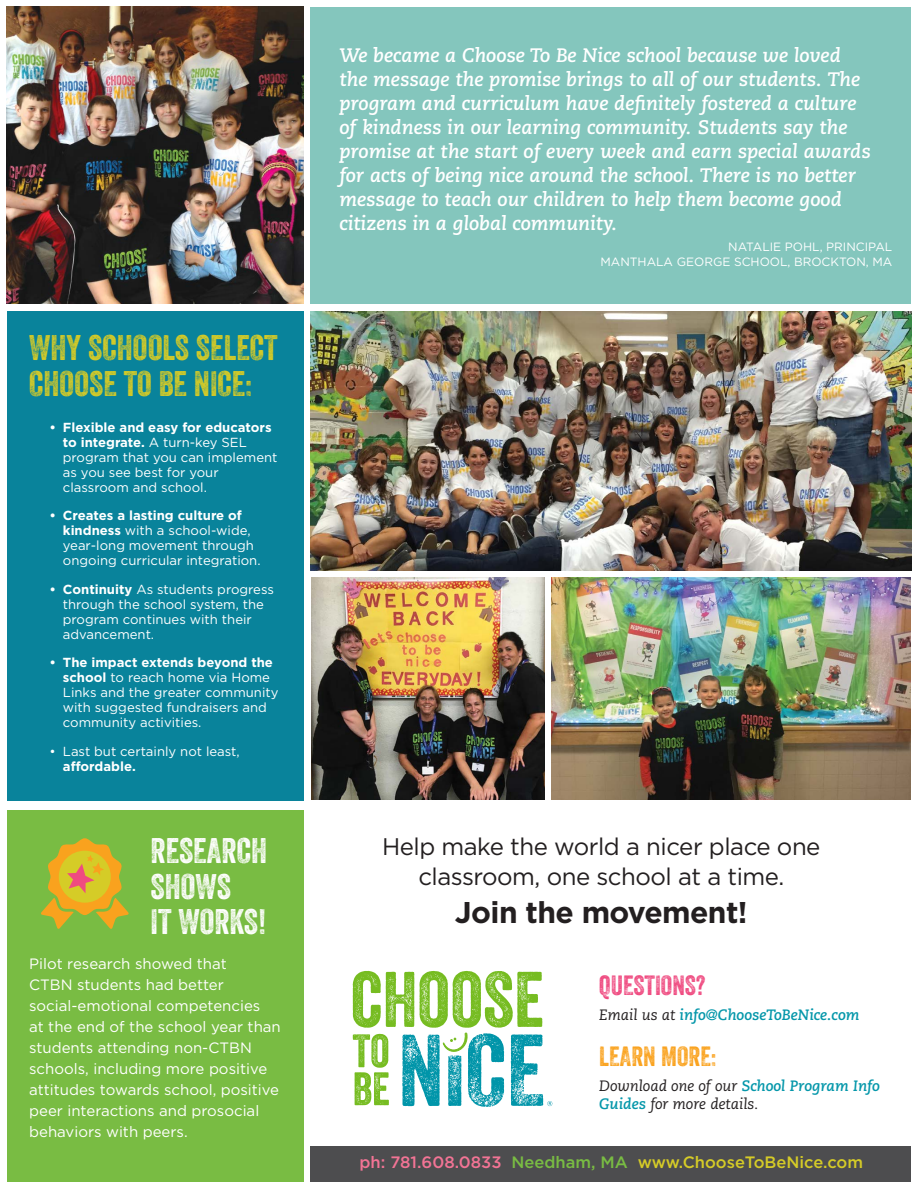
<style>
.page{position:relative;width:918px;height:1188px;background:#fff}
.page>*{position:absolute;margin:0;border:0;box-sizing:border-box;transform-origin:0 0}
.t1{font:34.5px/36px "Veneer Two";color:#d5cb27}
.t2{font:34.5px/36px "Veneer Two";color:#fff}
.t3{font:700 30px "Gotham";letter-spacing:-.02em;color:#231f20}
.t4{font:27px "Veneer Two";color:#ef4a80}
.t5{font:27px "Veneer Two";color:#faa21d}
.t6{font:24px/30px "Gotham";letter-spacing:-.02em;color:#231f20;text-align:center}
.t7{font:italic 700 19.5px/24px "Caecilia";color:#fff}
.t8{font:500 16.5px "Gotham";color:#d5cb27}
.t9{font:15px/21px "Gotham";color:#fff}
.t10{font:italic 15px/18px "Caecilia";color:#231f20}
.t11{font:italic 700 15px "Caecilia";color:#0597aa}
.t12{font:13.2px/15px "Gotham";color:#fff}
.t13{font:700 13.2px "Gotham";color:#fff}
.t14{font:12px/15px "Gotham";color:#fff;text-align:right}
.s1{font-weight:700}
.s2{font-weight:400;color:#231f20}
.s3{font-weight:700;color:#0597aa}
.s4{color:#f27495}
.s5{color:#79bc43}
</style>
<div class="page">
<div style="left:7px;top:311px;width:297px;height:489px;background:#09839b"></div>
<div style="left:7px;top:810px;width:297px;height:371px;background:#79bc43"></div>
<div style="left:310px;top:1146px;width:601px;height:35px;background:#4d4d4f"></div>
<img style="left:7px;top:7px;width:296px;height:296px">
<div style="left:310px;top:7px;width:601px;height:296px;background:#84c6bd"></div>
<img style="left:310px;top:311px;width:601px;height:259px">
<svg style="left:353px;top:971px;width:199px;height:136px"></svg>
<svg style="left:41px;top:838px;width:88px;height:91px"></svg>
<img style="left:311px;top:578px;width:233px;height:221px">
<img style="left:552px;top:578px;width:358px;height:221px">
<h1 class="t1" style="left:29px;top:330px;width:250px">WHY SCHOOLS SELECT<br>CHOOSE TO BE NICE:</h1>
<p class="t12" style="left:63px;top:419px;width:216px;text-indent:-14px"><span class="s1">• Flexible and easy for educators to integrate.</span> A turn-key SEL program that you can implement as you see best for your classroom and school.</p>
<p class="t12" style="left:63px;top:508px;width:199px;text-indent:-14px"><span class="s1">• Creates a lasting culture of kindness</span> with a school-wide, year-long movement through ongoing curricular integration.</p>
<p class="t12" style="left:63px;top:581px;width:213px;text-indent:-13px"><span class="s1">• Continuity</span> As students progress through the school system, the program continues with their advancement.</p>
<p class="t12" style="left:63px;top:655px;width:217px;text-indent:-14px"><span class="s1">• The impact extends beyond the school</span> to reach home via Home<br>Links and the greater community with suggested fundraisers and community activities.</p>
<p class="t12" style="left:49px;top:743px;width:192px">• Last but certainly not least,</p>
<p class="t13" style="left:63px;top:757px;width:74px">affordable.</p>
<h1 class="t2" style="left:151px;top:832px;width:118px">RESEARCH<br>SHOWS<br>IT WORKS!</h1>
<p class="t9" style="left:29px;top:953px;width:253px">Pilot research showed that<br>CTBN students had better social-emotional competencies<br>at the end of the school year than students attending non-CTBN schools, including more positive attitudes towards school, positive peer interactions and prosocial behaviors with peers.</p>
<p class="t7" style="left:339px;top:43px;width:533px">We became a Choose To Be Nice school because we loved the message the promise brings to all of our students. The program and curriculum have definitely fostered a culture of kindness in our learning community. Students say the promise at the start of every week and earn special awards for acts of being nice around the school. There is no better message to teach our children to help them become good citizens in a global community.</p>
<p class="t14" style="left:600px;top:239px;width:293px">NATALIE POHL, PRINCIPAL<br>MANTHALA GEORGE SCHOOL, BROCKTON, MA</p>
<h3 class="t6" style="left:382px;top:831px;width:440px">Help make the world a nicer place one classroom, one school at a time.</h3>
<h2 class="t3" style="left:455px;top:893px;width:294px">Join the movement!</h2>
<h3 class="t4" style="left:599px;top:969px;width:108px">QUESTIONS?</h3>
<p class="t11" style="left:599px;top:1006px;width:262px"><span class="s2">Email us at</span> info@ChooseToBeNice.com</p>
<h3 class="t5" style="left:599px;top:1040px;width:118px">LEARN MORE:</h3>
<p class="t10" style="left:599px;top:1077px;width:282px">Download one of our <span class="s3">School Program Info<br>Guides</span> for more details.</p>
<p class="t8" style="left:360px;top:1151px;width:505px"><span class="s4">ph: 781.608.0833</span> <span class="s5">Needham, MA</span> www.ChooseToBeNice.com</p>
</div>
